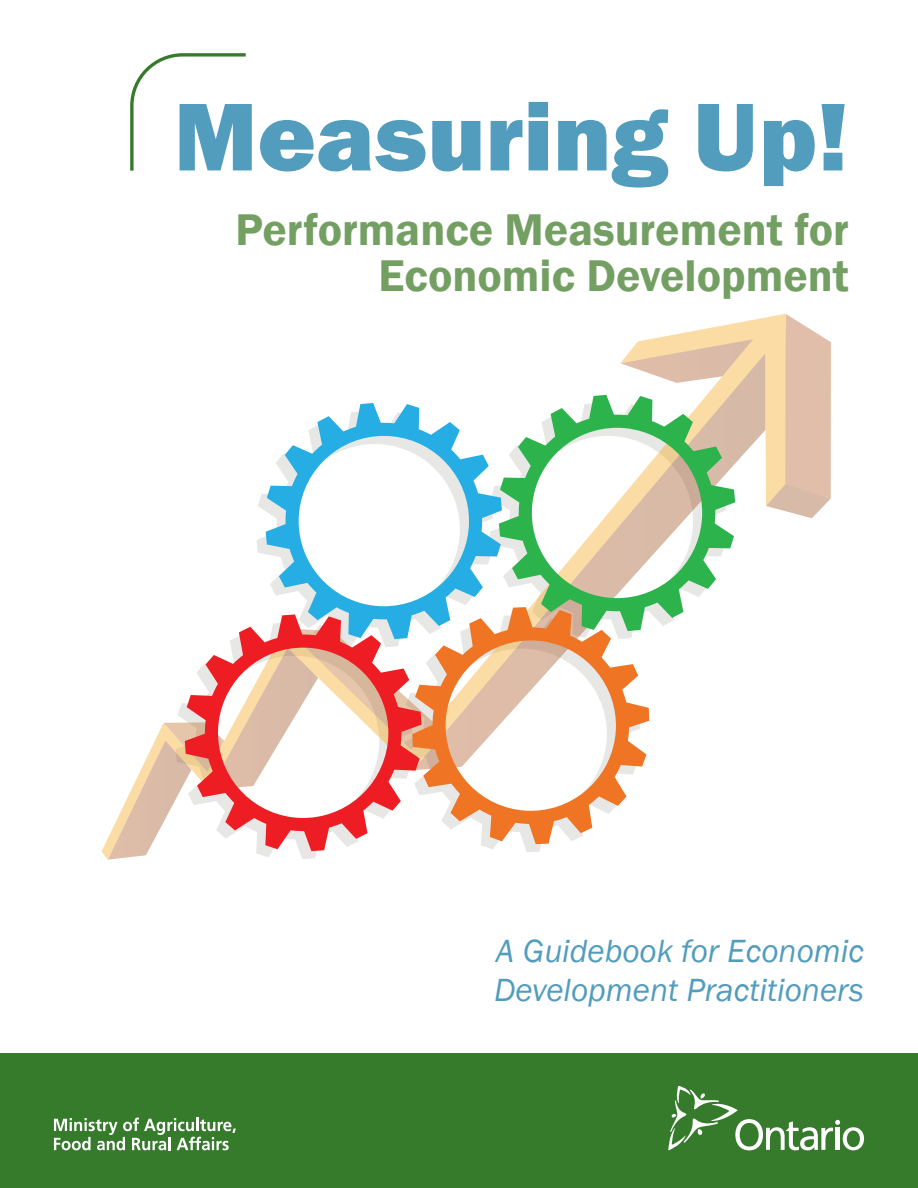
<style>
.page{position:relative;width:918px;height:1188px;background:#fff}
.page>*{position:absolute;margin:0;border:0;box-sizing:border-box;transform-origin:0 0}
.t1{font:800 99.6px "Franklin Gothic";color:#529cbe}
.t2{font:600 45.75px "Franklin Gothic";color:#749f63}
.t3{font:italic 33px "Franklin Gothic";color:#529cbe}
</style>
<div class="page">
<div style="left:0;top:1053px;width:918px;height:135px;background:#357b2b"></div>
<svg style="left:54px;top:1118px;width:182px;height:32px"></svg>
<svg style="left:668px;top:1086px;width:196px;height:64px"></svg>
<svg style="left:130px;top:53px;width:116px;height:118px"></svg>
<svg style="left:786px;top:314px;width:45px;height:204px;background:#e2c4b1"></svg>
<svg style="left:102px;top:314px;width:684px;height:546px"></svg>
<svg style="left:266px;top:403px;width:233px;height:211px"></svg>
<svg style="left:412px;top:607px;width:237px;height:237px"></svg>
<svg style="left:185px;top:614px;width:237px;height:237px"></svg>
<svg style="left:499px;top:395px;width:236px;height:236px"></svg>
<p class="t1" style="left:174px;top:73px;width:676px">Measuring Up!</p>
<p class="t2" style="left:235px;top:202px;width:615px">Performance Measurement for</p>
<p class="t2" style="left:379px;top:247px;width:472px">Economic Development</p>
<p class="t3" style="left:496px;top:930px;width:370px">A Guidebook for Economic</p>
<p class="t3" style="left:494px;top:970px;width:371px">Development Practitioners</p>
</div>
